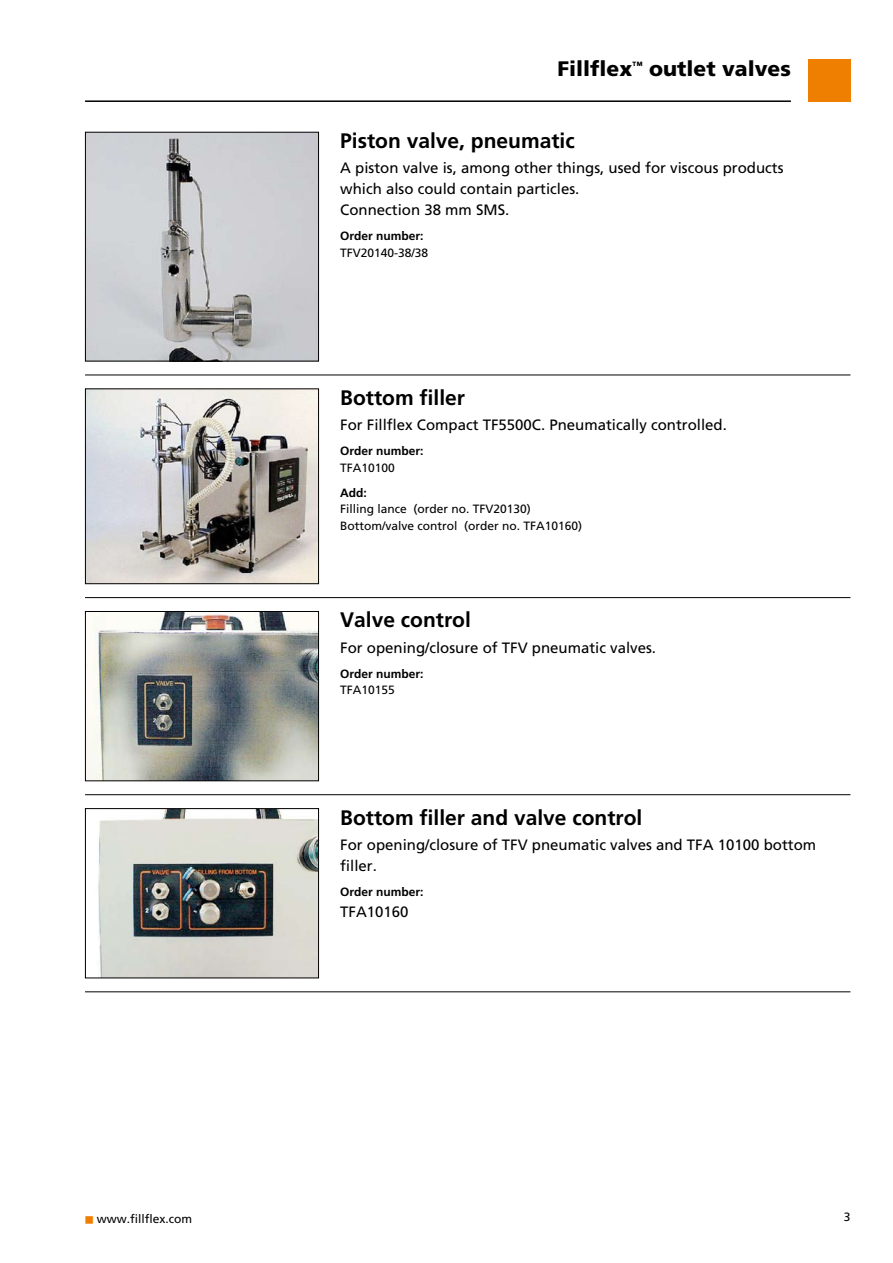
<style>
.page{position:relative;width:893px;height:1263px;background:#fff}
.page>*{position:absolute;margin:0;border:0;box-sizing:border-box;transform-origin:0 0}
.t1{font:700 21px "Frutiger";color:#000}
.t2{font:900 21px "Frutiger";color:#000}
.t3{font:15px/21px "Frutiger";color:#000}
.t4{font:12px/16.5px "Frutiger";color:#000}
.t5{font:700 12px "Frutiger";color:#000}
.s1{font-family:"Universal Newswith Comm Pi";font-size:15px;color:#ee7f00}
</style>
<div class="page">
<hr style="left:85px;top:991px;width:765px;height:1px;background:#000">
<hr style="left:85px;top:375px;width:765px;height:1px;background:#000">
<hr style="left:85px;top:597px;width:765px;height:1px;background:#000">
<img style="left:87px;top:134px;width:230px;height:225px">
<div style="left:85px;top:132px;width:234px;height:229px;border:1px solid #000"></div>
<img style="left:87px;top:390px;width:230px;height:192px">
<div style="left:85px;top:388px;width:234px;height:196px;border:1px solid #000"></div>
<img style="left:87px;top:613px;width:230px;height:166px">
<div style="left:85px;top:611px;width:234px;height:170px;border:1px solid #000"></div>
<hr style="left:85px;top:794px;width:765px;height:1px;background:#000">
<img style="left:98px;top:810px;width:219px;height:166px">
<div style="left:85px;top:808px;width:234px;height:170px;border:1px solid #000"></div>
<div style="left:808px;top:60px;width:42px;height:42px;background:#ee7f00"></div>
<hr style="left:85px;top:100px;width:706px;height:2px;background:#000">
<h1 class="t2" style="left:557px;top:56px;width:235px">Fillflex<sup>™</sup> outlet valves</h1>
<h1 class="t1" style="left:340px;top:129px;width:236px">Piston valve, pneumatic</h1>
<p class="t3" style="left:340px;top:158px;width:445px">A piston valve is, among other things, used for viscous products which also could contain particles.<br>Connection 38 mm SMS.</p>
<p class="t5" style="left:340px;top:229px;width:85px">Order number:</p>
<p class="t4" style="left:340px;top:244px;width:90px">TFV20140-38/38</p>
<h1 class="t1" style="left:340px;top:385px;width:126px">Bottom filler</h1>
<p class="t3" style="left:340px;top:414px;width:388px">For Fillflex Compact TF5500C. Pneumatically controlled.</p>
<p class="t5" style="left:340px;top:444px;width:85px">Order number:</p>
<p class="t4" style="left:340px;top:459px;width:56px">TFA10100</p>
<p class="t5" style="left:340px;top:485px;width:28px">Add:</p>
<p class="t4" style="left:340px;top:501px;width:244px">Filling lance (order no. TFV20130)<br>Bottom/valve control (order no. TFA10160)</p>
<h1 class="t1" style="left:340px;top:608px;width:132px">Valve control</h1>
<p class="t3" style="left:340px;top:637px;width:317px">For opening/closure of TFV pneumatic valves.</p>
<p class="t5" style="left:340px;top:666px;width:85px">Order number:</p>
<p class="t4" style="left:340px;top:682px;width:56px">TFA10155</p>
<h1 class="t1" style="left:340px;top:805px;width:304px">Bottom filler and valve control</h1>
<p class="t3" style="left:340px;top:834px;width:477px">For opening/closure of TFV pneumatic valves and TFA 10100 bottom filler.</p>
<p class="t5" style="left:340px;top:884px;width:85px">Order number:</p>
<p class="t3" style="left:340px;top:901px;width:70px">TFA10160</p>
<p class="t4" style="left:85px;top:1211px;width:109px"><span class="s1">n</span> www.fillflex.com</p>
<p class="t4" style="left:844px;top:1209px;width:8px">3</p>
</div>
